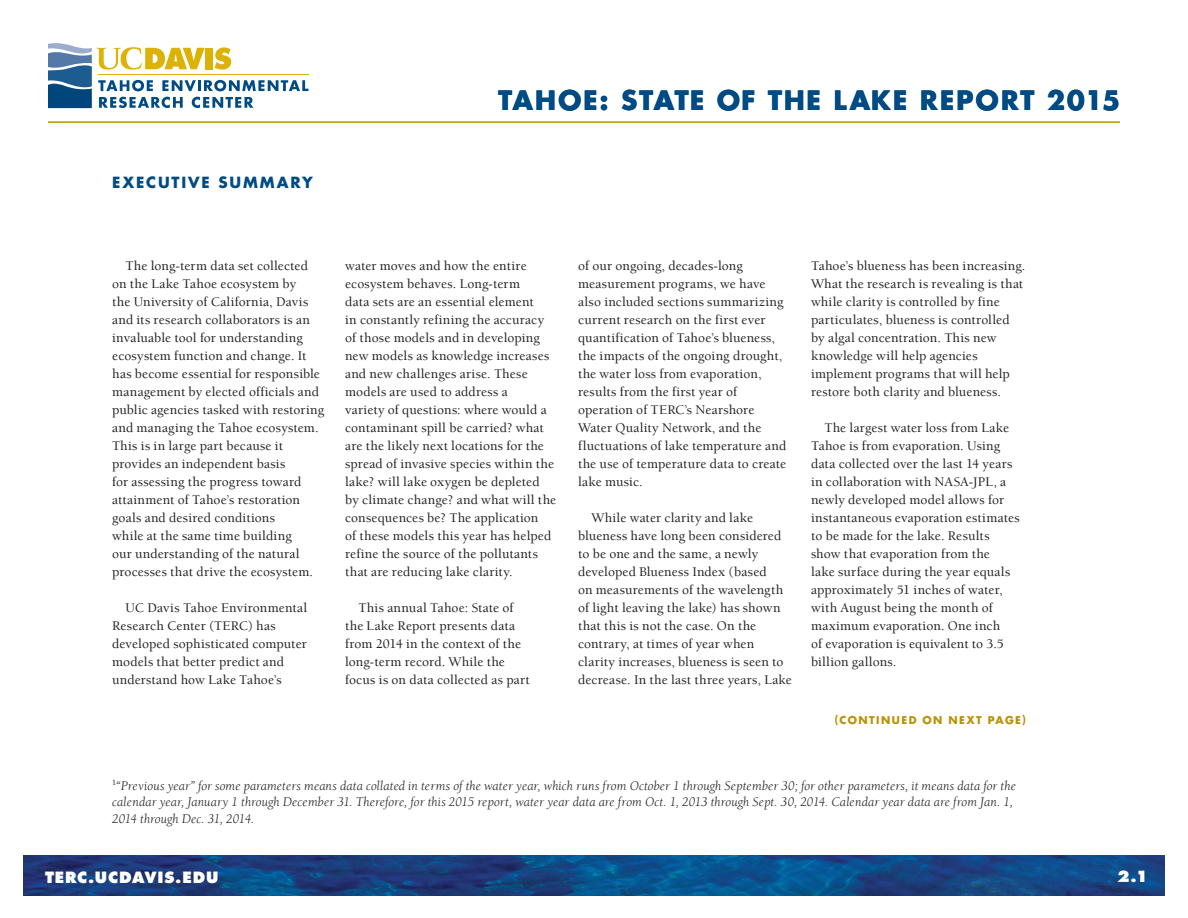
<style>
.page{position:relative;width:1188px;height:918px;background:#fff}
.page>*{position:absolute;margin:0;border:0;box-sizing:border-box;transform-origin:0 0}
.t1{font:700 26.1px "Futura UC Davis";letter-spacing:.07em;color:#004b84}
.t2{font:800 15.15px "Futura UC Davis";letter-spacing:.05em;color:#fff}
.t3{font:700 15.15px "Futura UC Davis";letter-spacing:.125em;color:#004b84}
.t4{font:500 13.5px/18px "Berkeley UC Davis";letter-spacing:.01em;color:#231f20}
.t5{font:italic 13.5px/16.5px "Berkeley UC Davis";letter-spacing:.005em;color:#231f20}
.t6{font:700 10.5px "Futura UC Davis";letter-spacing:.14em;color:#bb9206}
</style>
<div class="page">
<img style="left:23px;top:856px;width:1142px;height:40px">
<hr style="left:48px;top:121px;width:1072px;height:2px;background:#bb9206">
<hr style="left:98px;top:74px;width:211px;height:1px;background:#ddb207">
<svg style="left:48px;top:43px;width:260px;height:65px"></svg>
<p class="t3" style="left:112px;top:172px;width:202px">EXECUTIVE SUMMARY</p>
<h1 class="t1" style="left:498px;top:83px;width:624px">TAHOE: STATE OF THE LAKE REPORT 2015</h1>
<p class="t4" style="left:112px;top:257px;width:214px;text-indent:14px">The long-term data set collected on the Lake Tahoe ecosystem by<br>the University of California, Davis and its research collaborators is an invaluable tool for understanding ecosystem function and change. It has become essential for responsible management by elected officials and public agencies tasked with restoring and managing the Tahoe ecosystem.<br>This is in large part because it provides an independent basis<br>for assessing the progress toward attainment of Tahoe’s restoration goals and desired conditions<br>while at the same time building<br>our understanding of the natural processes that drive the ecosystem.</p>
<p class="t4" style="left:112px;top:599px;width:197px;text-indent:14px">UC Davis Tahoe Environmental<br>Research Center (TERC) has developed sophisticated computer models that better predict and understand how Lake Tahoe’s</p>
<p class="t4" style="left:345px;top:257px;width:213px">water moves and how the entire ecosystem behaves. Long-term<br>data sets are an essential element<br>in constantly refining the accuracy of those models and in developing new models as knowledge increases and new challenges arise. These models are used to address a<br>variety of questions: where would a contaminant spill be carried? what are the likely next locations for the spread of invasive species within the lake? will lake oxygen be depleted by climate change? and what will the consequences be? The application<br>of these models this year has helped refine the source of the pollutants that are reducing lake clarity.</p>
<p class="t4" style="left:345px;top:599px;width:186px;text-indent:14px">This annual Tahoe: State of the Lake Report presents data from 2014 in the context of the long-term record. While the focus is on data collected as part</p>
<p class="t4" style="left:578px;top:257px;width:210px">of our ongoing, decades-long measurement programs, we have also included sections summarizing current research on the first ever quantification of Tahoe’s blueness, the impacts of the ongoing drought, the water loss from evaporation, results from the first year of operation of TERC’s Nearshore<br>Water Quality Network, and the fluctuations of lake temperature and the use of temperature data to create lake music.</p>
<p class="t4" style="left:578px;top:509px;width:215px;text-indent:14px">While water clarity and lake blueness have long been considered to be one and the same, a newly developed Blueness Index (based<br>on measurements of the wavelength of light leaving the lake) has shown that this is not the case. On the contrary, at times of year when clarity increases, blueness is seen to decrease. In the last three years, Lake</p>
<p class="t4" style="left:811px;top:257px;width:216px">Tahoe’s blueness has been increasing.<br>What the research is revealing is that while clarity is controlled by fine particulates, blueness is controlled by algal concentration. This new knowledge will help agencies implement programs that will help restore both clarity and blueness.</p>
<p class="t4" style="left:811px;top:419px;width:210px;text-indent:14px">The largest water loss from Lake<br>Tahoe is from evaporation. Using data collected over the last 14 years in collaboration with NASA-JPL, a newly developed model allows for instantaneous evaporation estimates to be made for the lake. Results show that evaporation from the<br>lake surface during the year equals approximately 51 inches of water, with August being the month of maximum evaporation. One inch<br>of evaporation is equivalent to 3.5 billion gallons.</p>
<p class="t6" style="left:835px;top:713px;width:193px">(CONTINUED ON NEXT PAGE)</p>
<p class="t5" style="left:112px;top:777px;width:905px"><sup>1</sup>“Previous year” for some parameters means data collated in terms of the water year, which runs from October 1 through September 30; for other parameters, it means data for the calendar year, January 1 through December 31. Therefore, for this 2015 report, water year data are from Oct. 1, 2013 through Sept. 30, 2014. Calendar year data are from Jan. 1,<br>2014 through Dec. 31, 2014.</p>
<p class="t2" style="left:45px;top:867px;width:175px">TERC.UCDAVIS.EDU</p>
<p class="t2" style="left:1117px;top:867px;width:33px">2.1</p>
</div>
